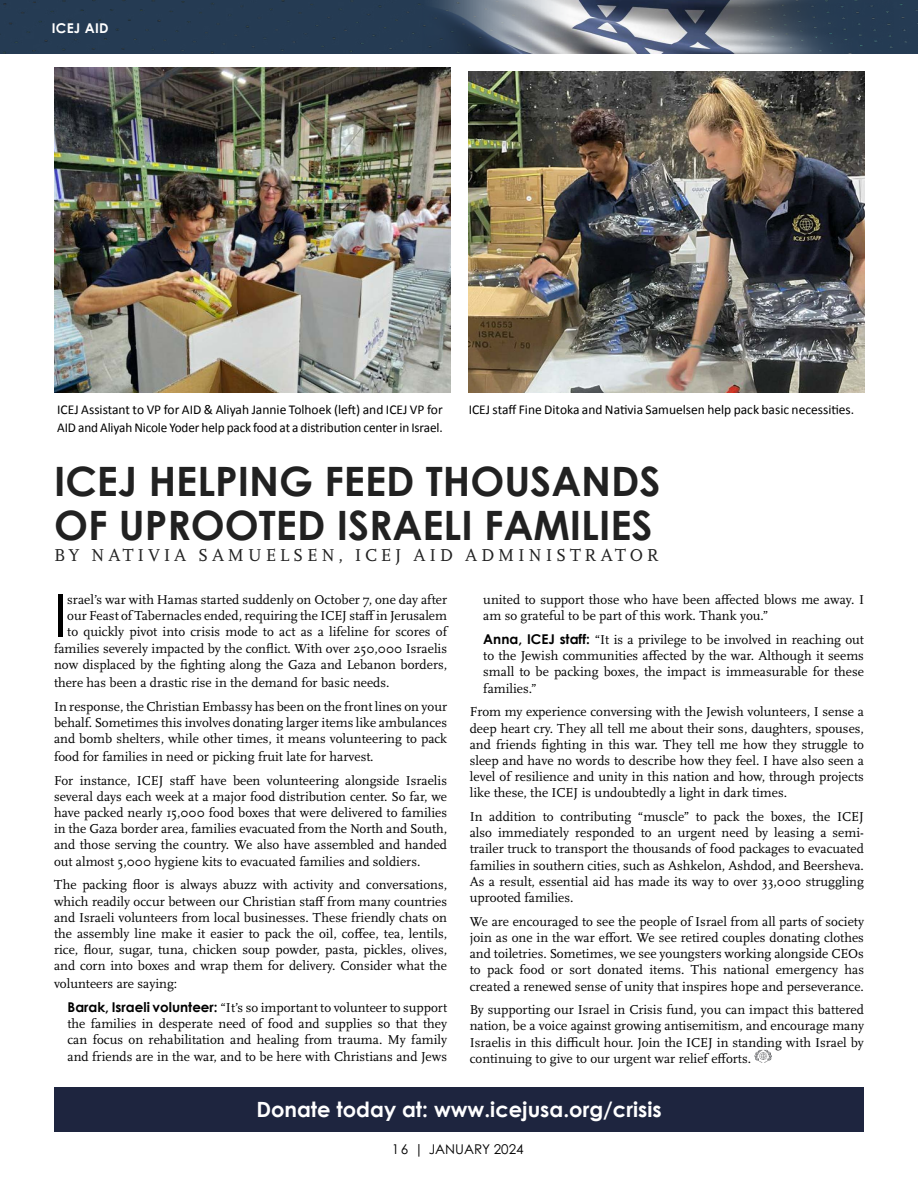
<style>
.page{position:relative;width:918px;height:1188px;background:#fff}
.page>*{position:absolute;margin:0;border:0;box-sizing:border-box;transform-origin:0 0}
.t1{font:58.65px "Century Gothic";color:#000}
.t2{font:700 40.5px/43.5px "Century Gothic";color:#212121}
.t3{font:700 21px "Century Gothic";color:#fff}
.t4{font:18px "Scala Pro";letter-spacing:.21em;color:#212121}
.t5{font:13.5px/16.2px "Scala Pro";color:#000;text-align:justify}
.t6{font:13.5px/18px "Calibri";color:#000}
.t7{font:13.5px "Century Gothic Pro";color:#000}
.t8{font:700 13.5px "Century Gothic Pro";letter-spacing:.02em;color:#fff}
.s1{font-family:"Century Gothic";font-weight:700}
</style>
<div class="page">
<div style="left:54px;top:1087px;width:810px;height:44px;background:#1e253f"></div>
<div style="left:0;top:0;width:918px;height:54px;background:#253b53"></div>
<img style="left:423px;top:0;width:471px;height:54px">
<svg style="left:754px;top:1050px;width:18px;height:13px"></svg>
<img style="left:54px;top:67px;width:396px;height:325px">
<img style="left:469px;top:71px;width:396px;height:321px">
<p class="t8" style="left:52px;top:20px;width:58px">ICEJ AID</p>
<p class="t6" style="left:57px;top:400px;width:387px">ICEJ Assistant to VP for AID &amp; Aliyah Jannie Tolhoek (left) and ICEJ VP for<br>AID and Aliyah Nicole Yoder help pack food at a distribution center in Israel.</p>
<p class="t6" style="left:469px;top:400px;width:387px">ICEJ staff Fine Ditoka and Nativia Samuelsen help pack basic necessities.</p>
<h2 class="t2" style="left:54px;top:458px;width:608px">ICEJ HELPING FEED THOUSANDS<br>OF UPROOTED ISRAELI FAMILIES</h2>
<h3 class="t4" style="left:54px;top:545px;width:606px">BY NATIVIA SAMUELSEN, ICEJ AID ADMINISTRATOR</h3>
<p class="t5" style="left:54px;top:592px;width:395px;text-align:right">srael’s war with Hamas started suddenly on October 7, one day after our Feast of Tabernacles ended, requiring the ICEJ staff in Jerusalem to quickly pivot into crisis mode to act as a lifeline for scores of families severely impacted by the conflict. With over 250,000 Israelis now displaced by the fighting along the Gaza and Lebanon borders,</p>
<p class="t5" style="left:54px;top:671px;width:395px;line-height:23.7px">there has been a drastic rise in the demand for basic needs.<br>In response, the Christian Embassy has been on the front lines on your</p>
<p class="t5" style="left:54px;top:714px;width:395px">behalf. Sometimes this involves donating larger items like ambulances and bomb shelters, while other times, it means volunteering to pack</p>
<p class="t5" style="left:54px;top:745px;width:395px;line-height:23.7px">food for families in need or picking fruit late for harvest.<br>For instance, ICEJ staff have been volunteering alongside Israelis</p>
<p class="t5" style="left:54px;top:789px;width:395px">several days each week at a major food distribution center. So far, we have packed nearly 15,000 food boxes that were delivered to families in the Gaza border area, families evacuated from the North and South, and those serving the country. We also have assembled and handed out almost 5,000 hygiene kits to evacuated families and soldiers.</p>
<p class="t5" style="left:54px;top:877px;width:395px">The packing floor is always abuzz with activity and conversations, which readily occur between our Christian staff from many countries and Israeli volunteers from local businesses. These friendly chats on the assembly line make it easier to pack the oil, coffee, tea, lentils, rice, flour, sugar, tuna, chicken soup powder, pasta, pickles, olives, and corn into boxes and wrap them for delivery. Consider what the</p>
<p class="t5" style="left:68px;top:972px;width:381px;line-height:23.7px;text-indent:-14px">volunteers are saying:<br><span class="s1">Barak, Israeli volunteer:</span> “It’s so important to volunteer to support</p>
<p class="t5" style="left:68px;top:1016px;width:381px">the families in desperate need of food and supplies so that they can focus on rehabilitation and healing from trauma. My family and friends are in the war, and to be here with Christians and Jews</p>
<h1 class="t1" style="left:54px;top:574px;width:15px">I</h1>
<p class="t5" style="left:483px;top:592px;width:382px">united to support those who have been affected blows me away. I am so grateful to be part of this work. Thank you.”</p>
<p class="t5" style="left:483px;top:632px;width:382px"><span class="s1">Anna, ICEJ staff:</span> “It is a privilege to be involved in reaching out to the Jewish communities affected by the war. Although it seems small to be packing boxes, the impact is immeasurable for these families.”</p>
<p class="t5" style="left:470px;top:704px;width:396px">From my experience conversing with the Jewish volunteers, I sense a deep heart cry. They all tell me about their sons, daughters, spouses, and friends fighting in this war. They tell me how they struggle to sleep and have no words to describe how they feel. I have also seen a level of resilience and unity in this nation and how, through projects like these, the ICEJ is undoubtedly a light in dark times.</p>
<p class="t5" style="left:470px;top:809px;width:396px">In addition to contributing “muscle” to pack the boxes, the ICEJ also immediately responded to an urgent need by leasing a semi&shy;trailer truck to transport the thousands of food packages to evacuated families in southern cities, such as Ashkelon, Ashdod, and Beersheva.<br>As a result, essential aid has made its way to over 33,000 struggling uprooted families.</p>
<p class="t5" style="left:470px;top:913px;width:396px">We are encouraged to see the people of Israel from all parts of society join as one in the war effort. We see retired couples donating clothes and toiletries. Sometimes, we see youngsters working alongside CEOs to pack food or sort donated items. This national emergency has created a renewed sense of unity that inspires hope and perseverance.</p>
<p class="t5" style="left:470px;top:1002px;width:396px">By supporting our Israel in Crisis fund, you can impact this battered nation, be a voice against growing antisemitism, and encourage many Israelis in this difficult hour. Join the ICEJ in standing with Israel by continuing to give to our urgent war relief efforts.</p>
<h3 class="t3" style="left:256px;top:1093px;width:407px">Donate today at: www.icejusa.org/crisis</h3>
<p class="t7" style="left:392px;top:1141px;width:133px">16 | JANUARY 2024</p>
</div>
